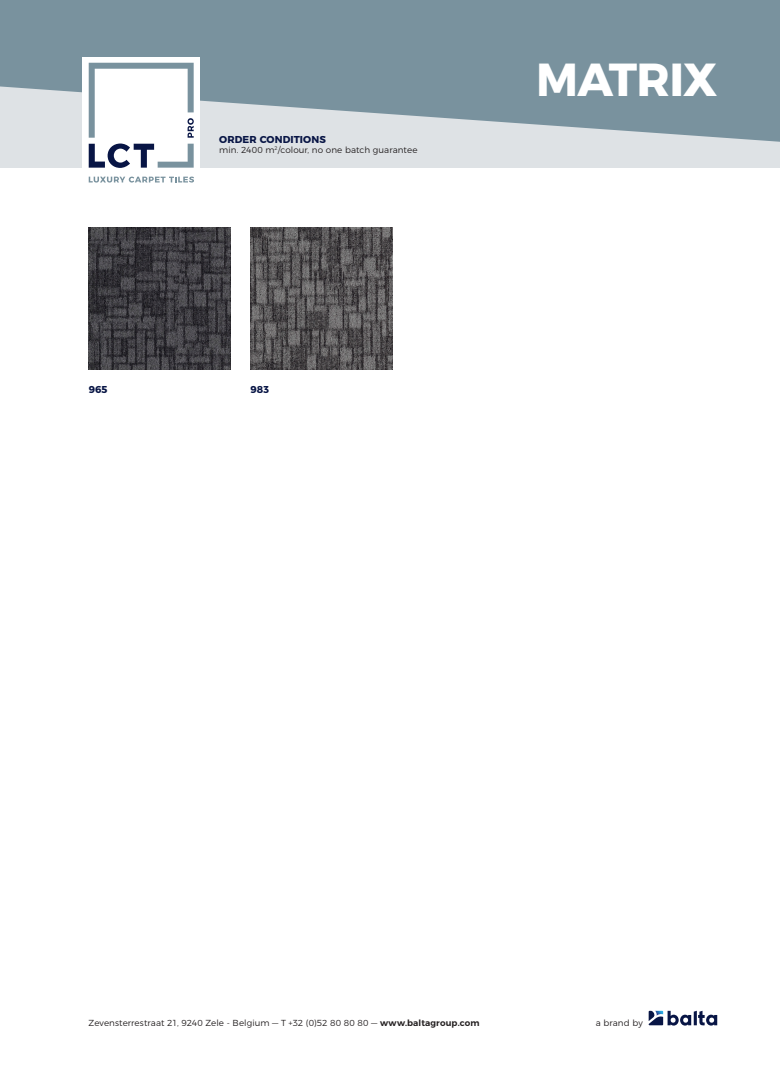
<style>
.page{position:relative;width:780px;height:1088px;background:#fff}
.page>*{position:absolute;margin:0;border:0;box-sizing:border-box;transform-origin:0 0}
.Collectie{font:700 46.25px "Montserrat";letter-spacing:-.02em;color:#fff}
.technische_geg{font:700 10px "Montserrat";letter-spacing:.015em;color:#081545}
.kleur{font:700 10px "Montserrat";color:#081545}
.technische_geg-2{font:300 8.75px "Montserrat";letter-spacing:.01em;color:#231f20}
.s1{font-weight:600}
</style>
<div class="page">
<svg style="left:648px;top:1011px;width:69px;height:14px"></svg>
<div style="left:0;top:0;width:780px;height:168px;background:#dee2e5"></div>
<svg style="left:0;top:0;width:780px;height:142px;fill:#79929e"></svg>
<div style="left:83px;top:58px;width:117px;height:130px;background:#fff"></div>
<svg style="left:89px;top:177px;width:105px;height:6px"></svg>
<svg style="left:89px;top:144px;width:105px;height:24px"></svg>
<svg style="left:89px;top:63px;width:105px;height:75px"></svg>
<img style="left:89px;top:228px;width:141px;height:141px">
<img style="left:250px;top:228px;width:142px;height:141px">
<p class="technische_geg" style="left:219px;top:131px;width:108px">ORDER CONDITIONS</p>
<p class="technische_geg-2" style="left:219px;top:143px;width:200px">min. 2400 m<sup>2</sup>/colour, no one batch guarantee</p>
<p class="kleur" style="left:89px;top:381px;width:20px">965</p>
<p class="kleur" style="left:250px;top:381px;width:20px">983</p>
<p class="Collectie" style="left:536px;top:42px;width:183px">MATRIX</p>
<p class="technische_geg-2" style="left:89px;top:1015px;width:392px">Zevensterrestraat 21, 9240 Zele - Belgium — T +32 (0)52 80 80 80 — <span class="s1">www.baltagroup.com</span></p>
<p class="technische_geg-2" style="left:595px;top:1015px;width:49px">a brand by</p>
</div>
